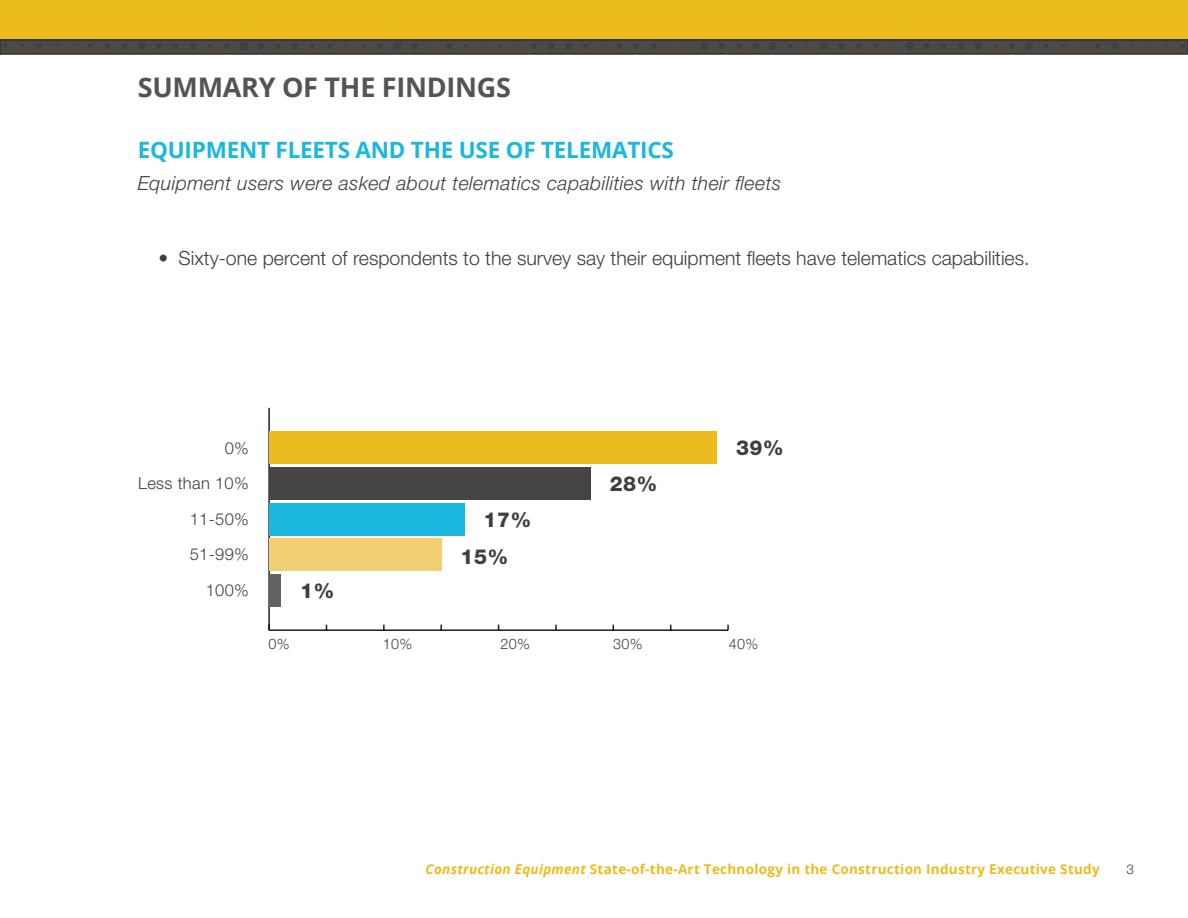
<style>
.page{position:relative;width:1188px;height:918px;background:#fff}
.page>*{position:absolute;margin:0;border:0;box-sizing:border-box;transform-origin:0 0}
.t1{font:700 27px "Open Sans";letter-spacing:-.01em;color:#585252}
.t2{font:700 22.5px "Open Sans";letter-spacing:-.01em;color:#1ab7df}
.t3{font:800 20.55px "Helvetica Neue LT Std";letter-spacing:.02em;color:#3e3e3f}
.t4{font:300 19.5px "Helvetica Neue LT Std";color:#3e3e3f}
.t5{font:italic 300 19.5px "Helvetica Neue LT Std";letter-spacing:.02em;color:#3e3e3f}
.t6{font:300 16.5px/35.5px "Helvetica Neue LT Std";letter-spacing:.02em;color:#3e3e3f;text-align:right}
.t7{font:300 14.4px "Helvetica Neue LT Std";letter-spacing:.02em;color:#3e3e3f}
.t8{font:700 13.5px "Open Sans";letter-spacing:.02em;color:#ecbb1d}
.t9{font:300 13.5px "Helvetica Neue LT Std";color:#3e3e3f}
.s1{font-style:italic}
</style>
<div class="page">
<div style="left:0;top:0;width:1188px;height:54px;background:#ecbb1d"></div>
<svg style="left:0;top:39px;width:1188px;height:16px;background:#484644"></svg>
<hr style="left:269px;top:629px;width:459px;height:2px;background:#231f20">
<hr style="left:268px;top:408px;width:2px;height:222px;background:#231f20">
<div style="left:269px;top:574px;width:12px;height:32px;background:#646160"></div>
<div style="left:269px;top:539px;width:172px;height:32px;background:#f2cf72"></div>
<div style="left:269px;top:503px;width:195px;height:32px;background:#1ab7df"></div>
<div style="left:269px;top:467px;width:321px;height:32px;background:#464343"></div>
<div style="left:269px;top:432px;width:448px;height:32px;background:#ecbb1d"></div>
<h1 class="t1" style="left:138px;top:69px;width:375px">SUMMARY OF THE FINDINGS</h1>
<p class="t2" style="left:138px;top:134px;width:538px">EQUIPMENT FLEETS AND THE USE OF TELEMATICS</p>
<p class="t5" style="left:138px;top:172px;width:645px">Equipment users were asked about telematics capabilities with their fleets</p>
<p class="t4" style="left:158px;top:246px;width:873px">• Sixty-one percent of respondents to the survey say their equipment fleets have telematics capabilities.</p>
<p class="t6" style="left:138px;top:430px;width:112px">0%<br>Less than 10%<br>11-50%<br>51-99%<br>100%</p>
<p class="t3" style="left:300px;top:578px;width:36px">1%</p>
<p class="t3" style="left:484px;top:507px;width:49px">17%</p>
<p class="t3" style="left:461px;top:544px;width:49px">15%</p>
<p class="t3" style="left:610px;top:471px;width:49px">28%</p>
<p class="t3" style="left:736px;top:436px;width:49px">39%</p>
<p class="t7" style="left:268px;top:635px;width:23px">0%</p>
<p class="t7" style="left:383px;top:635px;width:31px">10%</p>
<p class="t7" style="left:500px;top:635px;width:31px">20%</p>
<p class="t7" style="left:613px;top:635px;width:31px">30%</p>
<p class="t7" style="left:729px;top:635px;width:31px">40%</p>
<p class="t8" style="left:426px;top:860px;width:676px"><span class="s1">Construction Equipment</span> State-of-the-Art Technology in the Construction Industry Executive Study</p>
<p class="t9" style="left:1126px;top:861px;width:9px">3</p>
</div>
